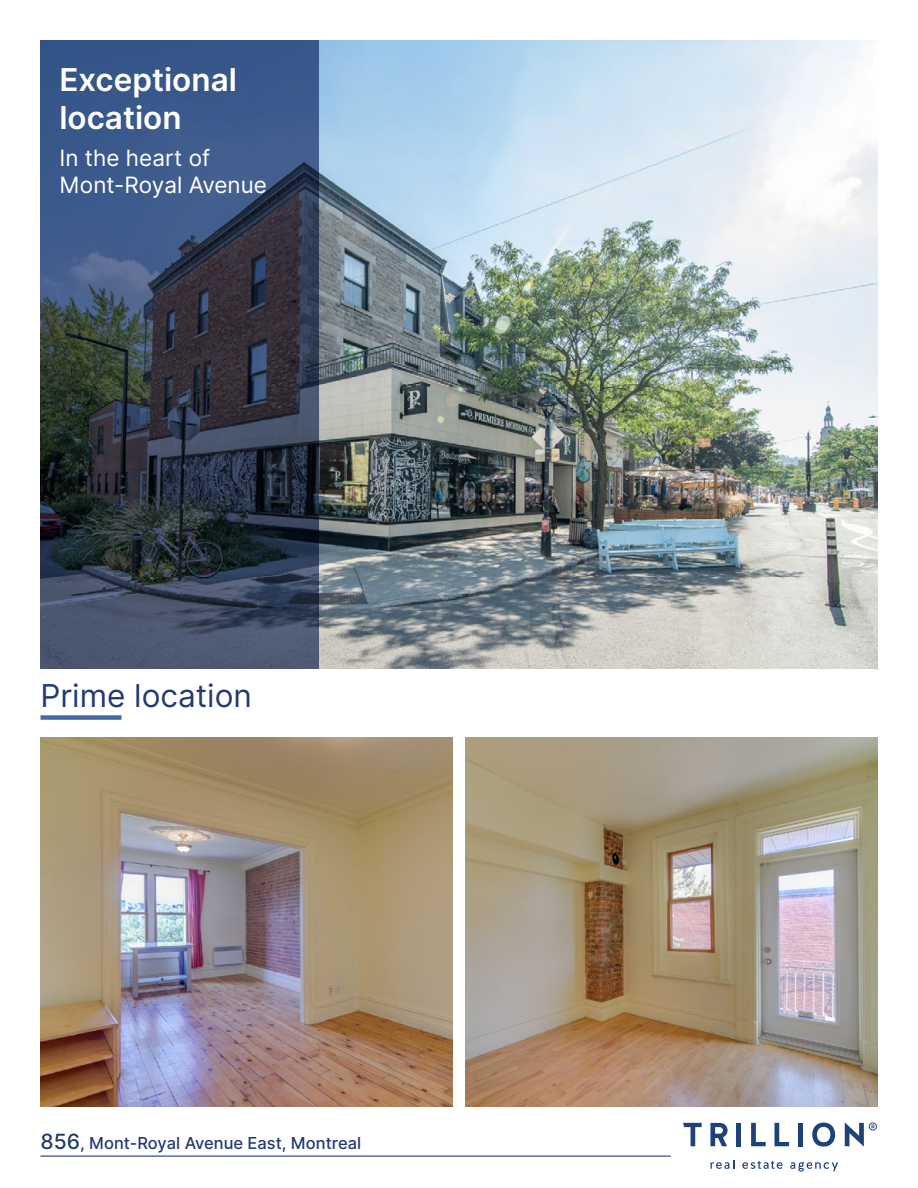
<style>
.page{position:relative;width:918px;height:1188px;background:#fff}
.page>*{position:absolute;margin:0;border:0;box-sizing:border-box;transform-origin:0 0}
.t1{font:600 31.5px/37.8px "Inter";color:#fff}
.t2{font:31.5px "Inter";color:#233a72}
.t3{font:22.5px/27px "Inter";color:#fff}
.t4{font:500 16.5px "Inter";color:#233a72}
.s1{font-size:21px}
</style>
<div class="page">
<svg style="left:683px;top:1123px;width:19px;height:23px"></svg>
<svg style="left:710px;top:1123px;width:18px;height:23px"></svg>
<div style="left:736px;top:1123px;width:5px;height:23px;background:#1e4178"></div>
<svg style="left:751px;top:1123px;width:15px;height:23px"></svg>
<svg style="left:775px;top:1123px;width:14px;height:23px"></svg>
<div style="left:798px;top:1123px;width:5px;height:23px;background:#1e4178"></div>
<svg style="left:812px;top:1123px;width:23px;height:24px"></svg>
<svg style="left:845px;top:1122px;width:32px;height:24px"></svg>
<svg style="left:711px;top:1160px;width:23px;height:9px"></svg>
<svg style="left:742px;top:1161px;width:41px;height:8px"></svg>
<svg style="left:790px;top:1162px;width:48px;height:10px"></svg>
<hr style="left:40px;top:1156px;width:631px;height:1px;background:#233a72">
<img style="left:320px;top:40px;width:558px;height:630px">
<svg style="left:40px;top:40px;width:280px;height:629px;background:#36445d"></svg>
<div style="left:40px;top:715px;width:82px;height:5px;background:#466aa6"></div>
<img style="left:40px;top:737px;width:412px;height:370px">
<img style="left:466px;top:738px;width:412px;height:368px">
<h1 class="t1" style="left:59px;top:61px;width:179px">Exceptional location</h1>
<h2 class="t3" style="left:59px;top:145px;width:209px">In the heart of<br>Mont-Royal Avenue</h2>
<h1 class="t2" style="left:40px;top:672px;width:213px">Prime location</h1>
<p class="t4" style="left:40px;top:1131px;width:322px"><span class="s1">856</span>, Mont-Royal Avenue East, Montreal</p>
</div>
